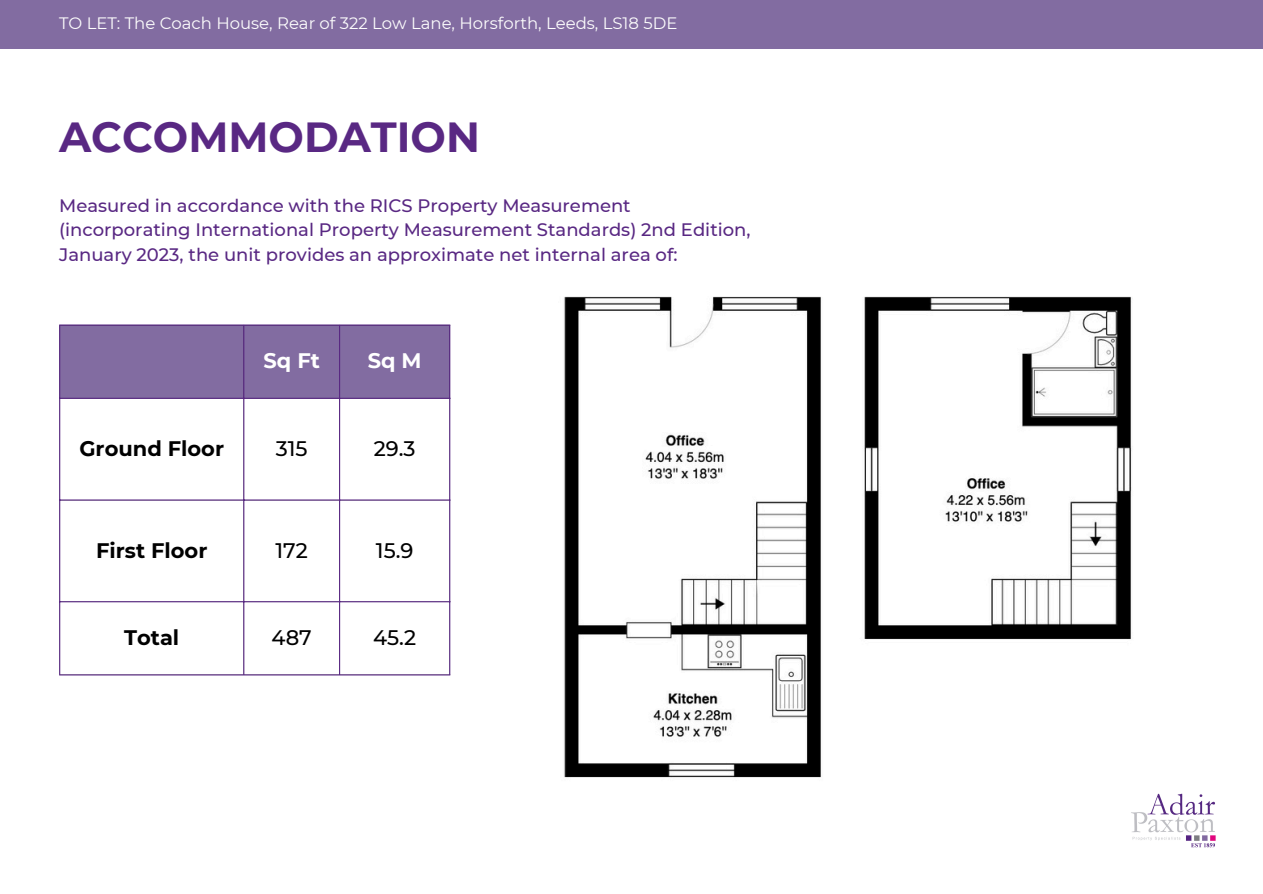
<style>
.page{position:relative;width:1263px;height:894px;background:#fff}
.page>*{position:absolute;margin:0;border:0;box-sizing:border-box;transform-origin:0 0}
.t1{font:700 42px "Montserrat";color:#592883}
.t2{font:700 21px "Montserrat";color:#000}
.t3{font:500 21px "Montserrat";color:#000}
.t4{font:700 21px "Montserrat";color:#fff}
.t5{font:500 18px/24.8px "Montserrat";color:#592883}
.t6{font:16.5px "Montserrat";color:#fdfdfd}
</style>
<div class="page">
<div style="left:0;top:0;width:1263px;height:49px;background:#826ca1"></div>
<img style="left:377px;top:296px;width:755px;height:482px">
<div style="left:60px;top:325px;width:389px;height:72px;background:#826ca1"></div>
<hr style="left:59px;top:325px;width:1px;height:349px;background:#592883">
<hr style="left:243px;top:325px;width:1px;height:349px;background:#592883">
<hr style="left:339px;top:325px;width:1px;height:349px;background:#592883">
<hr style="left:449px;top:325px;width:1px;height:349px;background:#592883">
<hr style="left:59px;top:324px;width:391px;height:1px;background:#592883">
<hr style="left:59px;top:397px;width:391px;height:2px;background:#592883">
<hr style="left:59px;top:499px;width:391px;height:1px;background:#592883">
<hr style="left:59px;top:601px;width:391px;height:1px;background:#592883">
<hr style="left:59px;top:674px;width:391px;height:1px;background:#592883">
<img style="left:1115px;top:760px;width:101px;height:88px">
<p class="t6" style="left:59px;top:13px;width:620px">TO LET: The Coach House, Rear of 322 Low Lane, Horsforth, Leeds, LS18 5DE</p>
<p class="t1" style="left:59px;top:112px;width:422px">ACCOMMODATION</p>
<p class="t5" style="left:59px;top:193px;width:693px">Measured in accordance with the RICS Property Measurement (incorporating International Property Measurement Standards) 2nd Edition,<br>January 2023, the unit provides an approximate net internal area of:</p>
<p class="t4" style="left:264px;top:348px;width:58px">Sq Ft</p>
<h1 class="t4" style="left:368px;top:348px;width:55px">Sq M</h1>
<h2 class="t2" style="left:79px;top:436px;width:146px">Ground Floor</h2>
<p class="t3" style="left:276px;top:436px;width:33px">315</p>
<p class="t3" style="left:374px;top:436px;width:43px">29.3</p>
<p class="t2" style="left:96px;top:537px;width:113px">First Floor</p>
<p class="t3" style="left:275px;top:537px;width:34px">172</p>
<p class="t3" style="left:376px;top:537px;width:39px">15.9</p>
<p class="t2" style="left:124px;top:624px;width:57px">Total</p>
<p class="t3" style="left:272px;top:624px;width:42px">487</p>
<p class="t3" style="left:373px;top:624px;width:44px">45.2</p>
</div>
